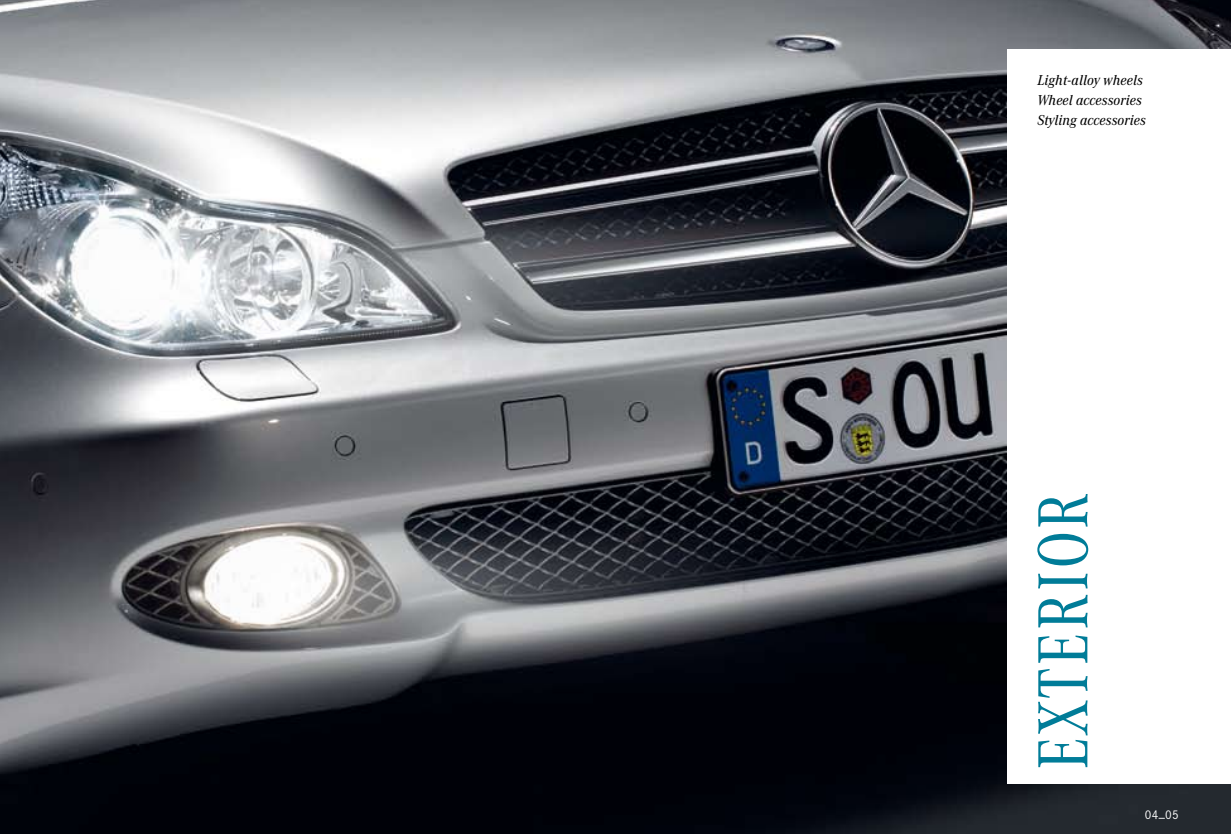
<style>
.page{position:relative;width:1231px;height:834px;background:#fff}
.page>*{position:absolute;margin:0;border:0;box-sizing:border-box;transform-origin:0 0}
.t1{font:73.5px "Corporate A Con";letter-spacing:.035em;color:#007c98}
.t2{font:italic 500 14.88px/19.8px "Corporate A";letter-spacing:.01em;color:#000;scale:.95 1}
.t3{font:13.12px "Corporate S";color:#fff;scale:.95 1}
</style>
<div class="page">
<img style="left:0;top:0;width:1230px;height:833px">
<div style="left:1007px;top:50px;width:223px;height:734px;background:#fff"></div>
<p class="t2" style="left:1037px;top:71px;width:116px">Light-alloy wheels<br>Wheel accessories<br>Styling accessories</p>
<h1 class="t1" style="left:1023px;top:769px;width:278px;rotate:-90deg">exterior</h1>
<p class="t3" style="left:1144px;top:807px;width:37px">04_05</p>
</div>
